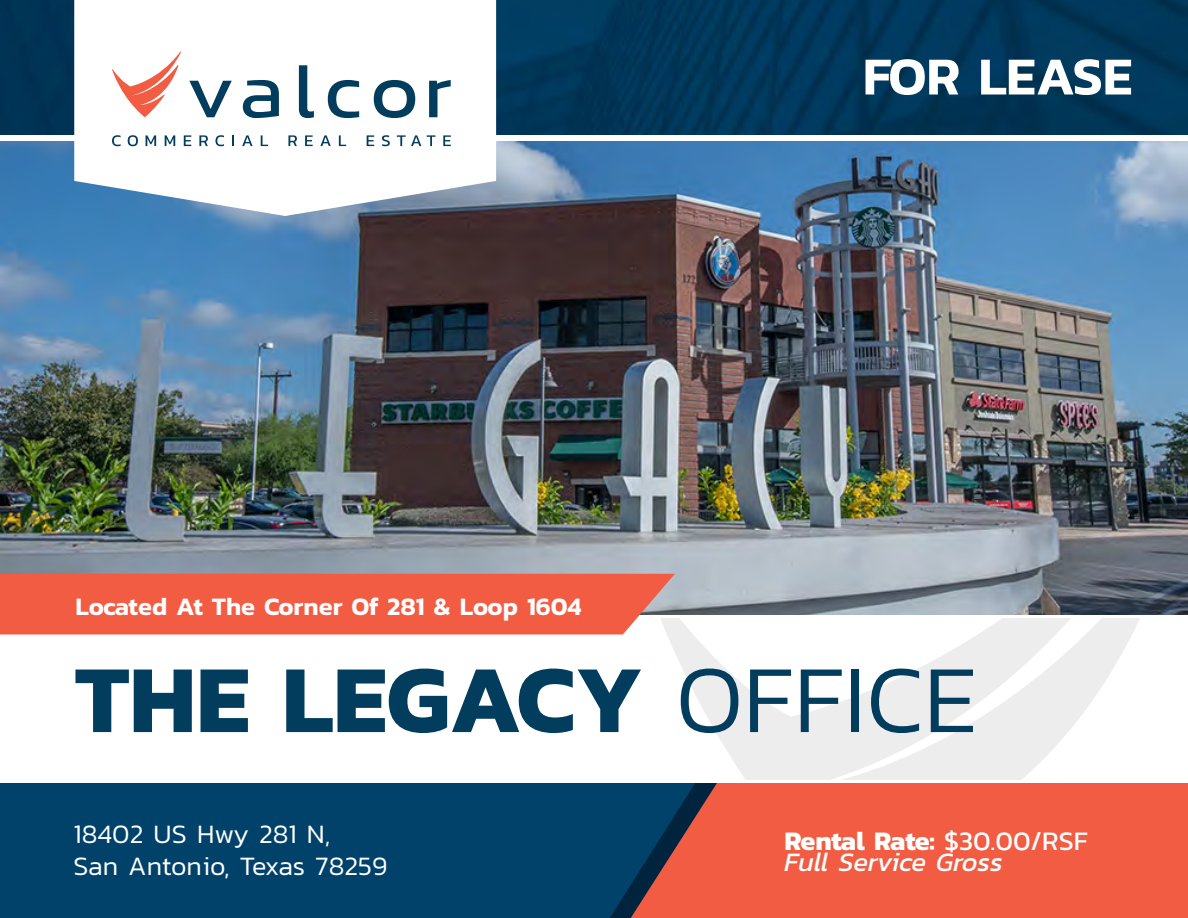
<style>
.page{position:relative;width:1188px;height:918px;background:#fff}
.page>*{position:absolute;margin:0;border:0;box-sizing:border-box;transform-origin:0 0}
.t1{font:700 97.05px "Kanit";color:#033d5d}
.t2{font:600 54px "Kanit";letter-spacing:-.005em;color:#fff}
.t3{font:italic 27px/21px "Kanit";color:#fff}
.t4{font:300 27px "Kanit";color:#fff}
.t5{font:600 25.5px "Kanit";color:#fff}
.s1{font-weight:300}
.s2{font-weight:700;font-style:normal}
.s3{font-style:normal}
</style>
<div class="page">
<img style="left:0;top:142px;width:1188px;height:472px">
<img style="left:0;top:0;width:1188px;height:135px">
<svg style="left:74px;top:0;width:422px;height:216px"></svg>
<svg style="left:189px;top:81px;width:43px;height:36px"></svg>
<svg style="left:243px;top:80px;width:36px;height:38px"></svg>
<svg style="left:299px;top:65px;width:15px;height:53px"></svg>
<svg style="left:328px;top:80px;width:31px;height:38px"></svg>
<svg style="left:374px;top:80px;width:41px;height:38px"></svg>
<svg style="left:429px;top:80px;width:22px;height:37px"></svg>
<svg style="left:112px;top:135px;width:9px;height:11px"></svg>
<svg style="left:128px;top:135px;width:10px;height:11px"></svg>
<svg style="left:146px;top:135px;width:10px;height:11px"></svg>
<svg style="left:165px;top:135px;width:10px;height:11px"></svg>
<svg style="left:184px;top:135px;width:7px;height:11px"></svg>
<svg style="left:199px;top:135px;width:9px;height:11px"></svg>
<svg style="left:215px;top:135px;width:9px;height:11px"></svg>
<svg style="left:232px;top:135px;width:2px;height:11px"></svg>
<svg style="left:242px;top:135px;width:11px;height:11px"></svg>
<svg style="left:261px;top:135px;width:7px;height:11px"></svg>
<svg style="left:288px;top:135px;width:9px;height:11px"></svg>
<svg style="left:305px;top:135px;width:8px;height:11px"></svg>
<svg style="left:320px;top:135px;width:11px;height:11px"></svg>
<svg style="left:339px;top:135px;width:7px;height:11px"></svg>
<svg style="left:367px;top:135px;width:7px;height:11px"></svg>
<svg style="left:382px;top:135px;width:8px;height:11px"></svg>
<svg style="left:397px;top:135px;width:24px;height:11px"></svg>
<svg style="left:427px;top:135px;width:8px;height:11px"></svg>
<svg style="left:443px;top:135px;width:8px;height:11px"></svg>
<svg style="left:112px;top:51px;width:69px;height:66px"></svg>
<div style="left:0;top:574px;width:675px;height:60px;background:#f15c42"></div>
<svg style="left:647px;top:618px;width:493px;height:162px;fill:#eeedee"></svg>
<div style="left:717px;top:783px;width:471px;height:135px;background:#f15c42"></div>
<svg style="left:695px;top:783px;width:22px;height:135px;background:#d25441"></svg>
<div style="left:0;top:783px;width:695px;height:135px;background:#01426a"></div>
<p class="t5" style="left:75px;top:587px;width:508px">Located At The Corner Of 281 &amp; Loop 1604</p>
<p class="t2" style="left:863px;top:35px;width:271px">FOR LEASE</p>
<p class="t1" style="left:75px;top:624px;width:904px">THE LEGACY <span class="s1">OFFICE</span></p>
<p class="t4" style="left:74px;top:815px;width:258px">18402 US Hwy 281 N,</p>
<p class="t4" style="left:74px;top:847px;width:315px">San Antonio, Texas 78259</p>
<p class="t3" style="left:785px;top:830px;width:305px"><span class="s2">Rental Rate:</span> <span class="s3">$30.00/RSF<br></span>Full Service Gross</p>
</div>
